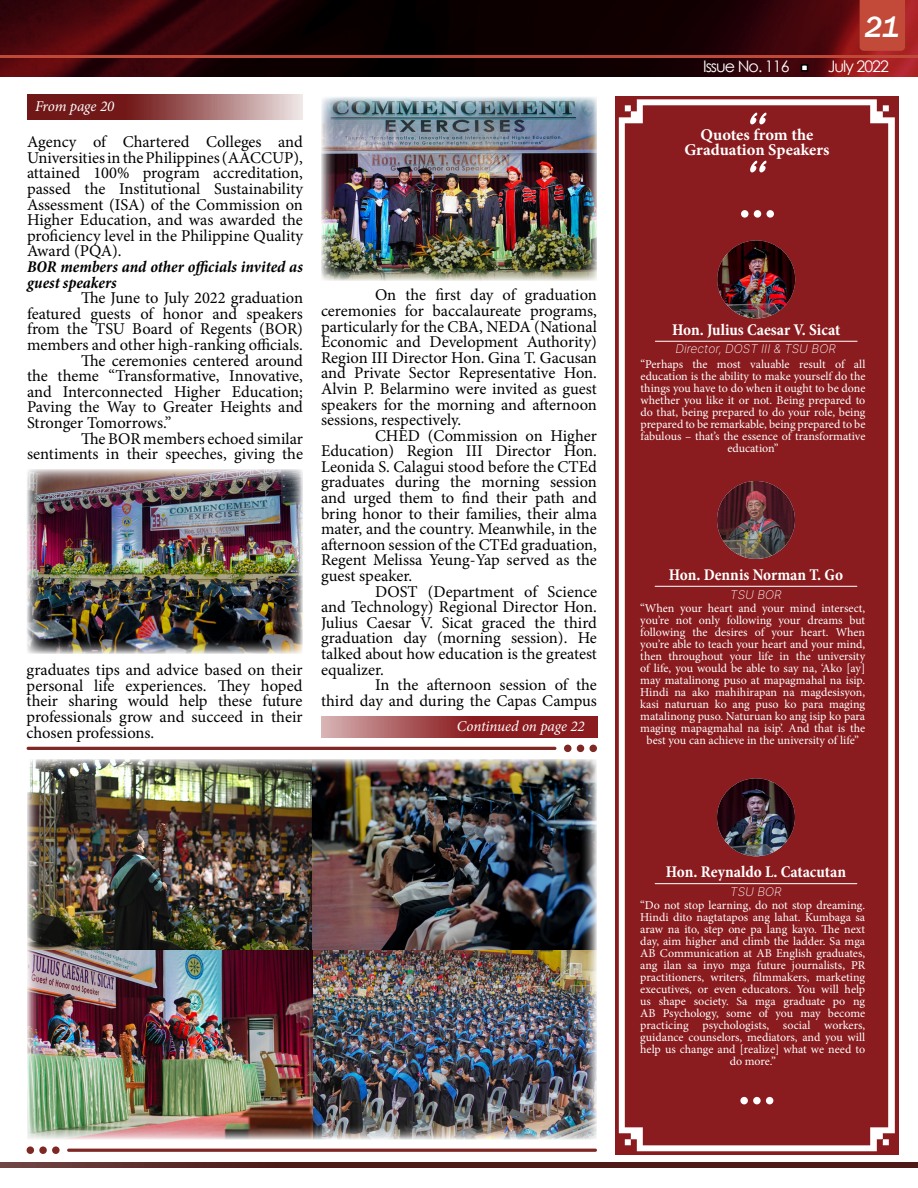
<style>
.page{position:relative;width:918px;height:1188px;background:#fff}
.page>*{position:absolute;margin:0;border:0;box-sizing:border-box;transform-origin:0 0}
.t1{font:61.2px/48px "adelia";color:#fff}
.t2{font:italic 500 30px "Franklin Gothic";color:#fff}
.t3{font:16.5px/15.6px "Minion Pro";color:#000;text-align:justify}
.t4{font:700 condensed 16.5px "Minion Pro";color:#fff}
.t5{font:italic 700 condensed 16.5px/15.6px "Minion Pro";color:#000}
.t6{font:700 16.5px/15px "Minion Pro";color:#fff;text-align:center}
.t7{font:15.9px "Century Gothic";letter-spacing:-.06em;color:#fff}
.t8{font:italic 15px "Minion Pro";letter-spacing:-.01em;color:#fff}
.t9{font:12px/12px "Minion Pro";letter-spacing:-.005em;color:#fff;text-align:center}
.t10{font:12px "Inter V";color:#fff}
</style>
<div class="page">
<div style="left:0;top:0;width:918px;height:79px;background:#41ad49;opacity:.27"></div>
<div style="left:0;top:45px;width:918px;height:15px;background:#41ad49;opacity:.27"></div>
<div style="left:847px;top:0;width:71px;height:52px;background:#41ad49;opacity:.27"></div>
<svg style="left:801px;top:64px;width:7px;height:8px"></svg>
<div style="left:0;top:1161px;width:918px;height:18px;background:#41ad49;opacity:.27"></div>
<div style="left:14px;top:84px;width:302px;height:37px;background:#41ad49;opacity:.27"></div>
<img style="left:27px;top:469px;width:276px;height:184px">
<img style="left:321px;top:97px;width:276px;height:184px">
<img style="left:27px;top:759px;width:570px;height:380px">
<hr style="left:27px;top:747px;width:529px;height:3px;background:#7f2723;border-radius:2px">
<div style="left:590px;top:745px;width:7px;height:7px;background:#7f2723;border-radius:50%"></div>
<div style="left:577px;top:745px;width:7px;height:7px;background:#7f2723;border-radius:50%"></div>
<div style="left:564px;top:745px;width:8px;height:7px;background:#7f2723;border-radius:50%"></div>
<hr style="left:67px;top:1149px;width:530px;height:3px;background:#7f2723;border-radius:2px">
<div style="left:27px;top:1146px;width:7px;height:8px;background:#7f2723;border-radius:50%"></div>
<div style="left:39px;top:1146px;width:8px;height:8px;background:#7f2723;border-radius:50%"></div>
<div style="left:52px;top:1146px;width:8px;height:8px;background:#7f2723;border-radius:50%"></div>
<svg style="left:321px;top:716px;width:276px;height:22px;background:#9e4346"></svg>
<div style="left:615px;top:96px;width:284px;height:1059px;background:linear-gradient(to right,#8a1b1e,#8a1b1e)"></div>
<svg style="left:619px;top:99px;width:276px;height:1052px"></svg>
<div style="left:625px;top:105px;width:263px;height:1040px;background:#8a1b1e"></div>
<img style="left:717px;top:481px;width:78px;height:78px;border-radius:39px">
<hr style="left:655px;top:586px;width:202px;height:1px;background:#fff">
<img style="left:717px;top:778px;width:78px;height:78px;border-radius:39px">
<hr style="left:655px;top:883px;width:202px;height:1px;background:#fff">
<div style="left:741px;top:210px;width:7px;height:8px;background:#fff;border-radius:50%"></div>
<div style="left:754px;top:210px;width:7px;height:8px;background:#fff;border-radius:50%"></div>
<div style="left:766px;top:210px;width:8px;height:8px;background:#fff;border-radius:50%"></div>
<div style="left:740px;top:1097px;width:8px;height:7px;background:#fff;border-radius:50%"></div>
<div style="left:753px;top:1097px;width:8px;height:7px;background:#fff;border-radius:50%"></div>
<div style="left:766px;top:1097px;width:7px;height:7px;background:#fff;border-radius:50%"></div>
<img style="left:717px;top:240px;width:78px;height:78px;border-radius:39px">
<hr style="left:655px;top:341px;width:203px;height:1px;background:#fff">
<p class="t8" style="left:35px;top:96px;width:81px">From page 20</p>
<p class="t3" style="left:27px;top:134px;width:278px">Agency of Chartered Colleges and Universities in the Philippines (AACCUP), attained 100% program accreditation, passed the Institutional Sustainability Assessment (ISA) of the Commission on Higher Education, and was awarded the proficiency level in the Philippine Quality Award (PQA).</p>
<p class="t5" style="left:27px;top:259px;width:278px">BOR members and other officials invited as guest speakers</p>
<p class="t3" style="left:81px;top:290px;width:224px">The June to July 2022 graduation</p>
<p class="t3" style="left:27px;top:306px;width:277px">featured guests of honor and speakers</p>
<p class="t3" style="left:27px;top:321px;width:277px">from the TSU Board of Regents (BOR)</p>
<p class="t3" style="left:27px;top:337px;width:277px">members and other high-ranking officials.</p>
<p class="t3" style="left:81px;top:353px;width:224px">The ceremonies centered around</p>
<p class="t3" style="left:27px;top:368px;width:277px">the theme “Transformative, Innovative,</p>
<p class="t3" style="left:27px;top:384px;width:278px">and Interconnected Higher Education;</p>
<p class="t3" style="left:27px;top:399px;width:278px">Paving the Way to Greater Heights and</p>
<p class="t3" style="left:27px;top:415px;width:146px">Stronger Tomorrows.”</p>
<p class="t3" style="left:81px;top:431px;width:224px">The BOR members echoed similar</p>
<p class="t3" style="left:27px;top:446px;width:278px">sentiments in their speeches, giving the</p>
<p class="t3" style="left:27px;top:662px;width:278px">graduates tips and advice based on their personal life experiences. They hoped their sharing would help these future professionals grow and succeed in their chosen professions.</p>
<p class="t3" style="left:321px;top:287px;width:278px;text-indent:54px">On the first day of graduation ceremonies for baccalaureate programs, particularly for the CBA, NEDA (National Economic and Development Authority)<br>Region III Director Hon. Gina T. Gacusan and Private Sector Representative Hon.<br>Alvin P. Belarmino were invited as guest speakers for the morning and afternoon sessions, respectively.</p>
<p class="t3" style="left:321px;top:428px;width:278px;text-indent:54px">CHED (Commission on Higher Education) Region III Director Hon.<br>Leonida S. Calagui stood before the CTEd graduates during the morning session and urged them to find their path and bring honor to their families, their alma mater, and the country. Meanwhile, in the afternoon session of the CTEd graduation, Regent Melissa Yeung-Yap served as the guest speaker.</p>
<p class="t3" style="left:321px;top:584px;width:278px;text-indent:54px">DOST (Department of Science and Technology) Regional Director Hon.<br>Julius Caesar V. Sicat graced the third graduation day (morning session). He talked about how education is the greatest equalizer.</p>
<p class="t3" style="left:321px;top:677px;width:278px;text-align:right">In the afternoon session of the<br>third day and during the Capas Campus</p>
<p class="t8" style="left:457px;top:716px;width:129px">Continued on page 22</p>
<h2 class="t2" style="left:865px;top:9px;width:36px">21</h2>
<p class="t7" style="left:703px;top:55px;width:88px">Issue No. 116</p>
<p class="t7" style="left:828px;top:55px;width:63px">July 2022</p>
<h1 class="t1" style="left:740px;top:127px;width:32px">“ “</h1>
<p class="t6" style="left:684px;top:127px;width:146px">Quotes from the<br>Graduation Speakers</p>
<p class="t4" style="left:672px;top:318px;width:170px">Hon. Julius Caesar V. Sicat</p>
<p class="t10" style="left:675px;top:340px;width:162px">Director, DOST III &amp; TSU BOR</p>
<p class="t9" style="left:641px;top:358px;width:226px">“Perhaps the most valuable result of all education is the ability to make yourself do the things you have to do when it ought to be done whether you like it or not. Being prepared to do that, being prepared to do your role, being prepared to be remarkable, being prepared to be fabulous – that’s the essence of transformative education”</p>
<p class="t4" style="left:669px;top:563px;width:176px">Hon. Dennis Norman T. Go</p>
<p class="t10" style="left:730px;top:586px;width:53px">TSU BOR</p>
<p class="t9" style="left:640px;top:602px;width:226px">“When your heart and your mind intersect, you’re not only following your dreams but following the desires of your heart. When you’re able to teach your heart and your mind, then throughout your life in the university of life, you would be able to say na, ‘Ako [ay] may matalinong puso at mapagmahal na isip.<br>Hindi na ako mahihirapan na magdesisyon, kasi naturuan ko ang puso ko para maging matalinong puso. Naturuan ko ang isip ko para maging mapagmahal na isip’. And that is the best you can achieve in the university of life”</p>
<p class="t4" style="left:666px;top:861px;width:182px">Hon. Reynaldo L. Catacutan</p>
<p class="t10" style="left:730px;top:883px;width:53px">TSU BOR</p>
<p class="t9" style="left:640px;top:900px;width:226px">“Do not stop learning, do not stop dreaming.<br>Hindi dito nagtatapos ang lahat. Kumbaga sa araw na ito, step one pa lang kayo. The next day, aim higher and climb the ladder. Sa mga AB Communication at AB English graduates, ang ilan sa inyo mga future journalists, PR practitioners, writers, filmmakers, marketing executives, or even educators. You will help us shape society. Sa mga graduate po ng AB Psychology, some of you may become practicing psychologists, social workers, guidance counselors, mediators, and you will help us change and [realize] what we need to do more.”</p>
</div>
